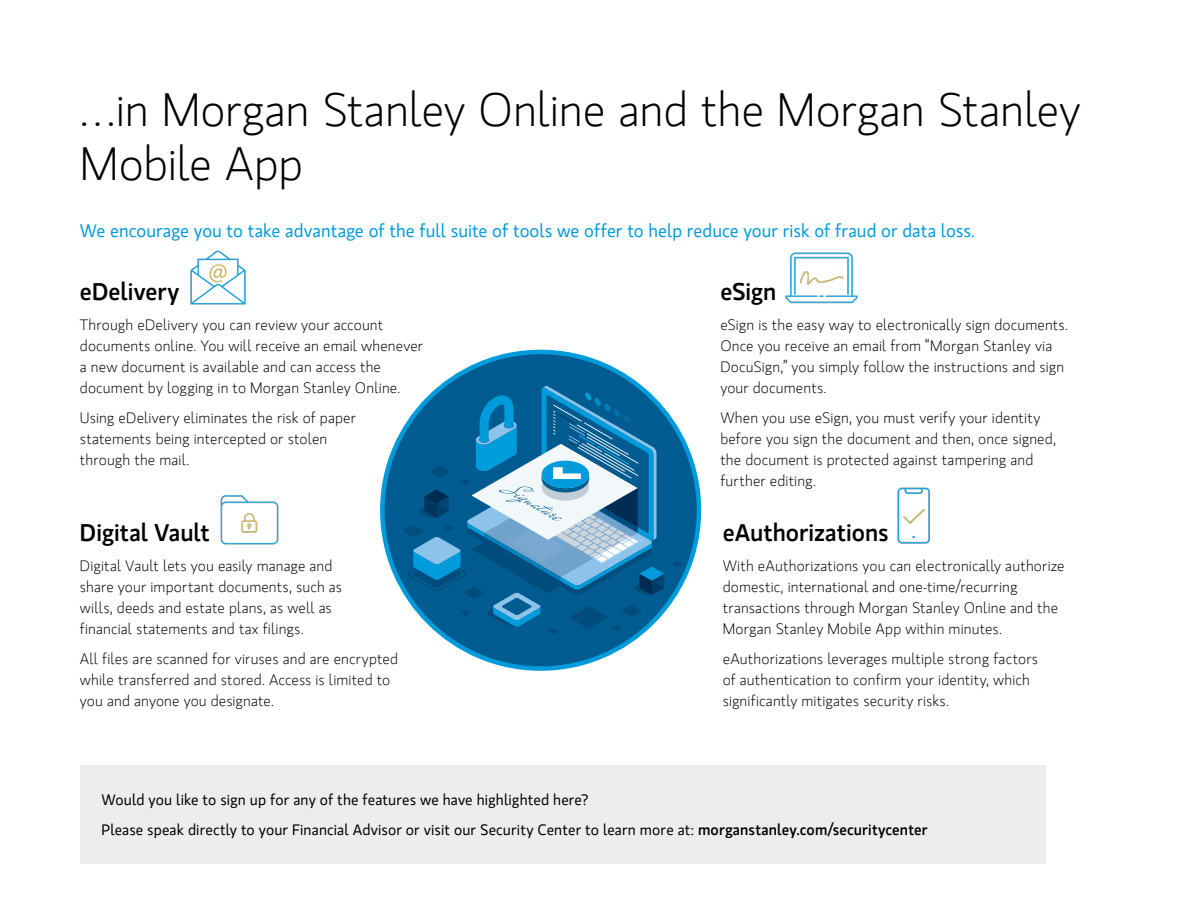
<style>
.page{position:relative;width:1188px;height:918px;background:#fff}
.page>*{position:absolute;margin:0;border:0;box-sizing:border-box;transform-origin:0 0}
.Title__31{font:300 46.5px/54px "MS Gloriola II Std";letter-spacing:-.005em;color:#000}
.Body__G-Lt__1st{font:500 24px "MS Gloriola II Std";color:#000}
.Intro_G_Base{font:18px "MS Gloriola II Std";color:#009bda}
.Body__G-Lt__1st-2{font:300 15px/21px "MS Gloriola II Std";letter-spacing:.01em;color:#000}
.Intro_G_Base-2{font:15px "MS Gloriola II Std";letter-spacing:.01em;color:#000}
.s1{font-weight:500}
</style>
<div class="page">
<img style="left:190px;top:250px;width:56px;height:55px">
<img style="left:220px;top:495px;width:59px;height:50px">
<div style="left:80px;top:766px;width:965px;height:98px;background:#ededee"></div>
<img style="left:785px;top:252px;width:73px;height:52px">
<img style="left:898px;top:487px;width:32px;height:57px">
<div style="left:382px;top:352px;width:317px;height:317px;background:#005c90;border-radius:158px"></div>
<svg style="left:673px;top:561px;width:9px;height:6px"></svg>
<svg style="left:403px;top:386px;width:261px;height:248px"></svg>
<p class="Title__31" style="left:80px;top:82px;width:1002px">…in Morgan Stanley Online and the Morgan Stanley<br>Mobile App</p>
<p class="Intro_G_Base" style="left:80px;top:219px;width:897px">We encourage you to take advantage of the full suite of tools we offer to help reduce your risk of fraud or data loss.</p>
<p class="Body__G-Lt__1st" style="left:80px;top:275px;width:101px">eDelivery</p>
<p class="Body__G-Lt__1st-2" style="left:80px;top:314px;width:345px">Through eDelivery you can review your account documents online. You will receive an email whenever a new document is available and can access the document by logging in to Morgan Stanley Online.</p>
<p class="Body__G-Lt__1st-2" style="left:80px;top:407px;width:278px">Using eDelivery eliminates the risk of paper statements being intercepted or stolen through the mail.</p>
<p class="Body__G-Lt__1st" style="left:80px;top:515px;width:131px">Digital Vault</p>
<p class="Body__G-Lt__1st-2" style="left:80px;top:555px;width:264px">Digital Vault lets you easily manage and share your important documents, such as wills, deeds and estate plans, as well as financial statements and tax filings.</p>
<p class="Body__G-Lt__1st-2" style="left:80px;top:648px;width:320px">All files are scanned for viruses and are encrypted while transferred and stored. Access is limited to you and anyone you designate.</p>
<p class="Body__G-Lt__1st" style="left:720px;top:275px;width:58px">eSign</p>
<p class="Body__G-Lt__1st-2" style="left:720px;top:314px;width:349px">eSign is the easy way to electronically sign documents.<br>Once you receive an email from “Morgan Stanley via DocuSign,” you simply follow the instructions and sign your documents.</p>
<p class="Body__G-Lt__1st-2" style="left:720px;top:407px;width:337px">When you use eSign, you must verify your identity before you sign the document and then, once signed, the document is protected against tampering and further editing.</p>
<p class="Body__G-Lt__1st" style="left:723px;top:515px;width:167px">eAuthorizations</p>
<p class="Body__G-Lt__1st-2" style="left:723px;top:555px;width:343px">With eAuthorizations you can electronically authorize domestic, international and one-time/recurring transactions through Morgan Stanley Online and the Morgan Stanley Mobile App within minutes.</p>
<p class="Body__G-Lt__1st-2" style="left:723px;top:648px;width:317px">eAuthorizations leverages multiple strong factors of authentication to confirm your identity, which significantly mitigates security risks.</p>
<p class="Intro_G_Base-2" style="left:102px;top:790px;width:488px">Would you like to sign up for any of the features we have highlighted here?</p>
<p class="Intro_G_Base-2" style="left:102px;top:820px;width:828px">Please speak directly to your Financial Advisor or visit our Security Center to learn more at: <span class="s1">morganstanley.com/securitycenter</span></p>
</div>
